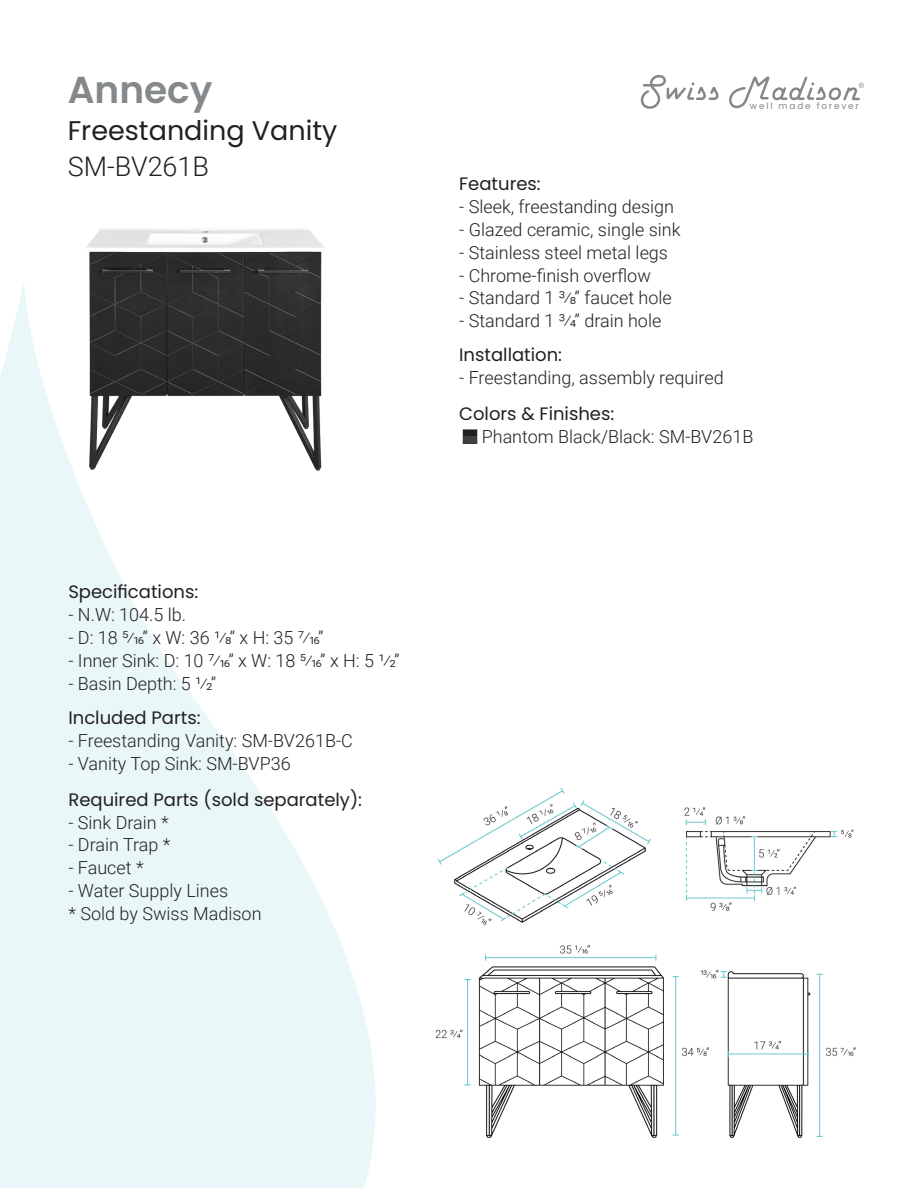
<style>
.page{position:relative;width:918px;height:1188px;background:#fff}
.page>*{position:absolute;margin:0;border:0;box-sizing:border-box;transform-origin:0 0}
.t1{font:600 37.5px "Poppins";color:#85898c}
.t2{font:27px "Poppins";color:#231f20}
.t3{font:300 27px "Roboto";color:#231f20}
.t4{font:300 18px "Roboto";color:#231f20}
.t5{font:18px "Poppins";color:#231f20}
.t6{font:9px "Poppins";letter-spacing:.2em;color:#85878a}
</style>
<div class="page">
<div style="left:463px;top:430px;width:14px;height:13px;background:#231f20"></div>
<div style="left:463px;top:430px;width:14px;height:14px;border:1px solid #231f20"></div>
<img style="left:86px;top:228px;width:238px;height:53px">
<svg style="left:0;top:281px;width:376px;height:907px;fill:#eaf7f8"></svg>
<img style="left:435px;top:788px;width:421px;height:350px">
<img style="left:463px;top:436px;width:14px;height:7px">
<svg style="left:641px;top:75px;width:78px;height:34px"></svg>
<svg style="left:729px;top:76px;width:135px;height:33px"></svg>
<p class="t1" style="left:68px;top:68px;width:146px">Annecy</p>
<p class="t2" style="left:68px;top:114px;width:271px">Freestanding Vanity</p>
<p class="t3" style="left:68px;top:148px;width:143px">SM-BV261B</p>
<p class="t5" style="left:68px;top:582px;width:131px">Specifications:</p>
<p class="t4" style="left:68px;top:602px;width:119px">- N.W: 104.5 lb.</p>
<p class="t4" style="left:68px;top:625px;width:257px">- D: 18 5/16” x W: 36 1/8” x H: 35 7/16”</p>
<p class="t4" style="left:68px;top:648px;width:333px">- Inner Sink: D: 10 7/16” x W: 18 5/16” x H: 5 1/2”</p>
<p class="t4" style="left:68px;top:671px;width:149px">- Basin Depth: 5 1/2”</p>
<p class="t5" style="left:68px;top:708px;width:134px">Included Parts:</p>
<p class="t4" style="left:68px;top:728px;width:286px">- Freestanding Vanity: SM-BV261B-C</p>
<p class="t4" style="left:68px;top:751px;width:224px">- Vanity Top Sink: SM-BVP36</p>
<p class="t5" style="left:68px;top:789px;width:295px">Required Parts (sold separately):</p>
<p class="t4" style="left:68px;top:810px;width:102px">- Sink Drain *</p>
<p class="t4" style="left:68px;top:832px;width:104px">- Drain Trap *</p>
<p class="t4" style="left:68px;top:855px;width:77px">- Faucet *</p>
<p class="t4" style="left:68px;top:878px;width:161px">- Water Supply Lines</p>
<p class="t4" style="left:68px;top:901px;width:195px">* Sold by Swiss Madison</p>
<p class="t6" style="left:750px;top:101px;width:111px">well made forever</p>
<p class="t5" style="left:459px;top:174px;width:83px">Features:</p>
<p class="t4" style="left:459px;top:194px;width:216px">- Sleek, freestanding design</p>
<p class="t4" style="left:459px;top:217px;width:223px">- Glazed ceramic, single sink</p>
<p class="t4" style="left:459px;top:240px;width:210px">- Stainless steel metal legs</p>
<p class="t4" style="left:459px;top:263px;width:193px">- Chrome-finish overflow</p>
<p class="t4" style="left:459px;top:285px;width:214px">- Standard 1 3/8” faucet hole</p>
<p class="t4" style="left:459px;top:308px;width:204px">- Standard 1 3/4” drain hole</p>
<p class="t5" style="left:459px;top:345px;width:104px">Installation:</p>
<p class="t4" style="left:459px;top:365px;width:266px">- Freestanding, assembly required</p>
<p class="t5" style="left:459px;top:403px;width:157px">Colors &amp; Finishes:</p>
<p class="t4" style="left:482px;top:424px;width:273px">Phantom Black/Black: SM-BV261B</p>
</div>
